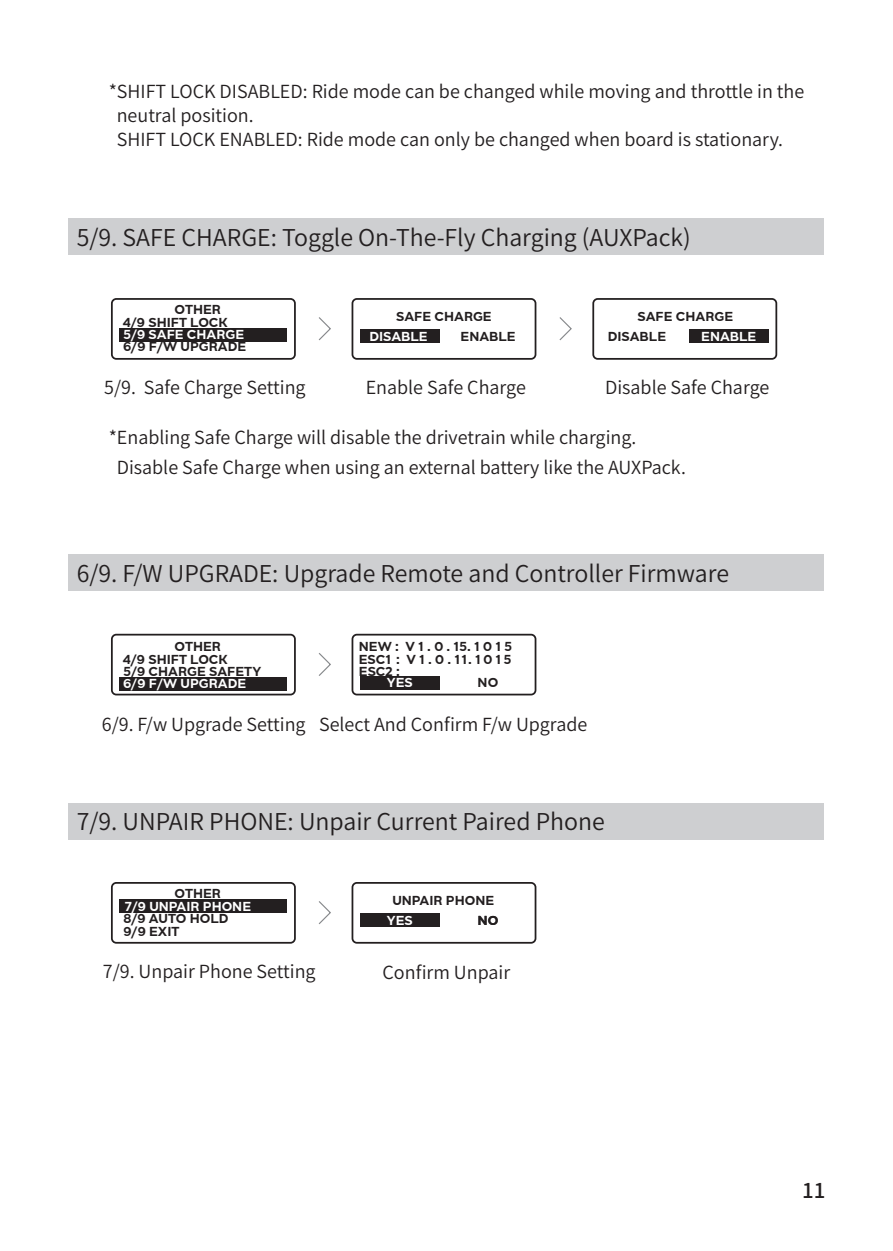
<style>
.page{position:relative;width:893px;height:1251px;background:#fff}
.page>*{position:absolute;margin:0;border:0;box-sizing:border-box;transform-origin:0 0}
.t1{font:23.1px "Source Han Sans CN";color:#231f20}
.t2{font:500 20.4px "Source Han Sans CN";color:#231f20}
.t3{font:18px/24px "Source Han Sans CN";color:#231f20}
.t4{font:700 12.9px/12px "BD Megatoya";color:#231f20}
.t5{font:700 12.9px "BD Megatoya";color:#fff}
</style>
<div class="page">
<div style="left:360px;top:676px;width:80px;height:13px;background:#231f20"></div>
<div style="left:68px;top:219px;width:755px;height:36px;background:#cecfd1"></div>
<div style="left:68px;top:554px;width:755px;height:36px;background:#cecfd1"></div>
<div style="left:111px;top:633px;width:185px;height:62px;border:2px solid #231f20;border-radius:4px"></div>
<div style="left:352px;top:633px;width:184px;height:62px;border:2px solid #231f20;border-radius:4px"></div>
<svg style="left:318px;top:653px;width:13px;height:23px"></svg>
<div style="left:68px;top:802px;width:755px;height:37px;background:#cecfd1"></div>
<div style="left:111px;top:881px;width:185px;height:62px;border:2px solid #231f20;border-radius:4px"></div>
<div style="left:119px;top:899px;width:168px;height:13px;background:#231f20"></div>
<div style="left:352px;top:881px;width:184px;height:62px;border:2px solid #231f20;border-radius:4px"></div>
<svg style="left:318px;top:901px;width:13px;height:23px"></svg>
<div style="left:360px;top:329px;width:80px;height:14px;background:#231f20"></div>
<div style="left:111px;top:298px;width:185px;height:61px;border:2px solid #231f20;border-radius:4px"></div>
<div style="left:119px;top:328px;width:168px;height:13px;background:#231f20"></div>
<div style="left:119px;top:677px;width:168px;height:13px;background:#231f20"></div>
<div style="left:352px;top:298px;width:184px;height:61px;border:2px solid #231f20;border-radius:4px"></div>
<svg style="left:318px;top:317px;width:13px;height:24px"></svg>
<div style="left:592px;top:298px;width:185px;height:61px;border:2px solid #231f20;border-radius:4px"></div>
<svg style="left:559px;top:317px;width:13px;height:24px"></svg>
<div style="left:360px;top:913px;width:80px;height:13px;background:#231f20"></div>
<div style="left:689px;top:329px;width:80px;height:13px;background:#231f20"></div>
<p class="t3" style="left:117px;top:79px;width:689px;text-indent:-8px">*SHIFT LOCK DISABLED: Ride mode can be changed while moving and throttle in the neutral position.<br>SHIFT LOCK ENABLED: Ride mode can only be changed when board is stationary.</p>
<p class="t1" style="left:77px;top:225px;width:615px">5/9. SAFE CHARGE: Toggle On-The-Fly Charging (AUXPack)</p>
<p class="t4" style="left:175px;top:303px;width:48px">OTHER</p>
<p class="t4" style="left:123px;top:340px;width:125px">6/9 F/W UPGRADE</p>
<p class="t4" style="left:123px;top:316px;width:107px">4/9 SHIFT LOCK</p>
<p class="t5" style="left:123px;top:326px;width:122px">5/9 SAFE CHARGE</p>
<p class="t4" style="left:396px;top:310px;width:97px">SAFE CHARGE</p>
<p class="t5" style="left:369px;top:327px;width:60px">DISABLE</p>
<p class="t4" style="left:461px;top:330px;width:57px">ENABLE</p>
<p class="t3" style="left:104px;top:375px;width:203px">5/9. Safe Charge Setting</p>
<p class="t3" style="left:366px;top:376px;width:162px">Enable Safe Charge</p>
<p class="t4" style="left:638px;top:310px;width:97px">SAFE CHARGE</p>
<p class="t4" style="left:608px;top:330px;width:60px">DISABLE</p>
<p class="t5" style="left:701px;top:327px;width:57px">ENABLE</p>
<p class="t3" style="left:605px;top:376px;width:166px">Disable Safe Charge</p>
<p class="t3" style="left:117px;top:423px;width:571px;line-height:30px;text-indent:-8px">*Enabling Safe Charge will disable the drivetrain while charging.<br>Disable Safe Charge when using an external battery like the AUXPack.</p>
<p class="t1" style="left:77px;top:560px;width:654px">6/9. F/W UPGRADE: Upgrade Remote and Controller Firmware</p>
<p class="t4" style="left:175px;top:640px;width:48px">OTHER</p>
<p class="t5" style="left:123px;top:675px;width:125px">6/9 F/W UPGRADE</p>
<p class="t4" style="left:123px;top:653px;width:140px">4/9 SHIFT LOCK<br>5/9 CHARGE SAFETY</p>
<p class="t4" style="left:359px;top:639px;width:155px">NEW : V 1 . 0 . 15. 1 0 1 5</p>
<p class="t5" style="left:387px;top:674px;width:27px">YES</p>
<p class="t4" style="left:478px;top:676px;width:22px">NO</p>
<p class="t4" style="left:359px;top:652px;width:154px">ESC1 : V 1 . 0 . 11. 1 0 1 5<br>ESC2 :</p>
<p class="t3" style="left:102px;top:712px;width:487px">6/9. F/w Upgrade Setting Select And Confirm F/w Upgrade</p>
<p class="t1" style="left:77px;top:808px;width:530px">7/9. UNPAIR PHONE: Unpair Current Paired Phone</p>
<p class="t4" style="left:175px;top:887px;width:48px">OTHER</p>
<p class="t5" style="left:125px;top:897px;width:128px">7/9 UNPAIR PHONE</p>
<p class="t4" style="left:123px;top:912px;width:107px">8/9 AUTO HOLD<br>9/9 EXIT</p>
<p class="t4" style="left:392px;top:894px;width:103px">UNPAIR PHONE</p>
<p class="t5" style="left:387px;top:911px;width:27px">YES</p>
<p class="t4" style="left:478px;top:913px;width:22px">NO</p>
<p class="t3" style="left:103px;top:959px;width:214px">7/9. Unpair Phone Setting</p>
<p class="t3" style="left:383px;top:960px;width:129px">Confirm Unpair</p>
<p class="t2" style="left:802px;top:1178px;width:25px">11</p>
</div>
